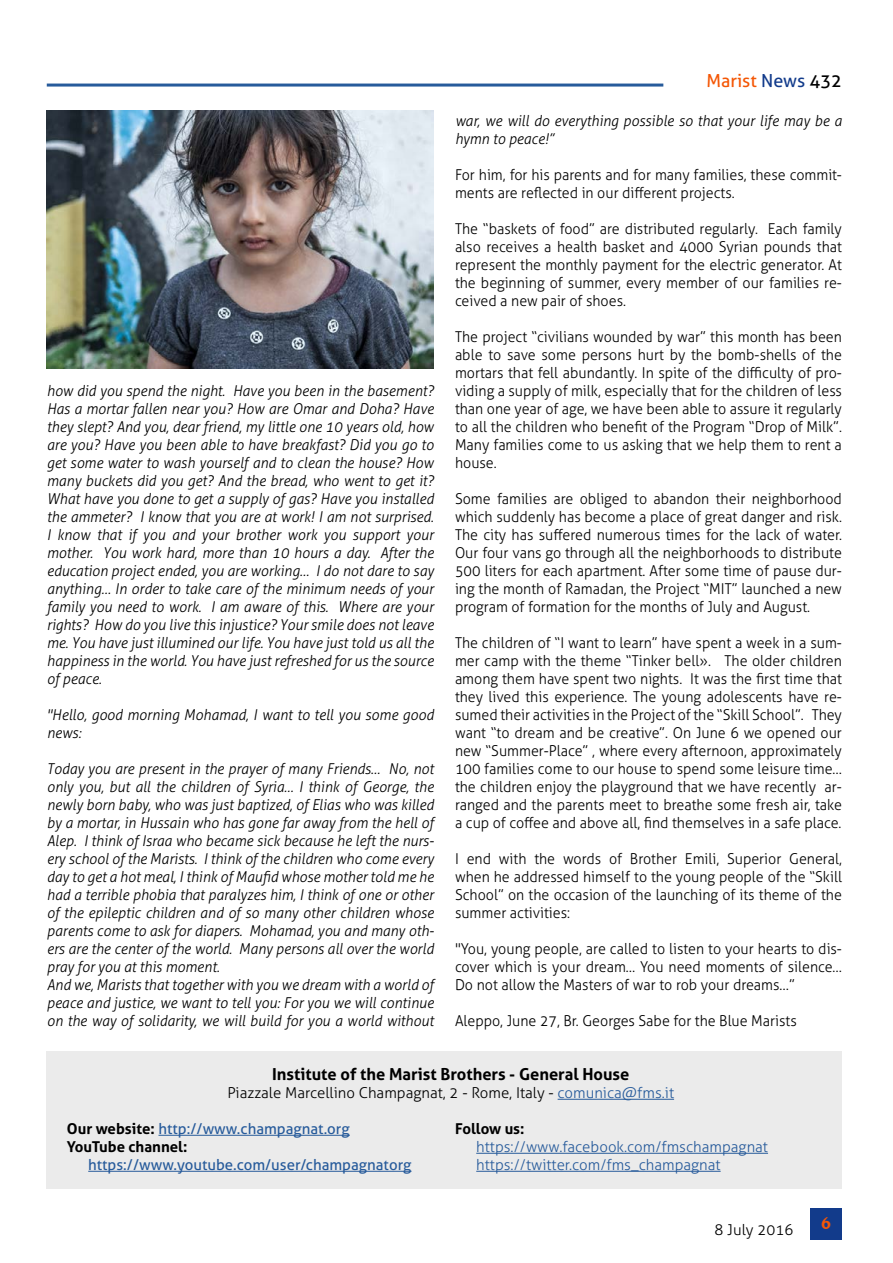
<style>
.page{position:relative;width:893px;height:1263px;background:#fff}
.page>*{position:absolute;margin:0;border:0;box-sizing:border-box;transform-origin:0 0}
.t1{font:18px "Aller";color:#f45706}
.t2{font:700 18px "Novarese IT Cby BT";color:#f45706}
.t3{font:700 16.5px "Aller";color:#000}
.t4{font:300 15px/18px "Aller";color:#000;text-align:justify;scale:.95 1}
.t5{font:italic 300 15px/18px "Aller";color:#000;scale:.95 1}
.t6{font:300 15px/18px "Aller";color:#275b9b}
.t7{font:300 15px "Aller";color:#000}
.t8{font:700 15px/18px "Aller";color:#000}
.t9{font:15px "Aller";color:#275b9b}
.s1{color:#123b8b}
.s2{color:#000}
.s3{color:#275b9b}
.s4{font-weight:400;color:#275b9b}
</style>
<div class="page">
<hr style="left:47px;top:84px;width:616px;height:3px;background:#275b9b">
<div style="left:810px;top:1208px;width:32px;height:31px;background:#123b8b"></div>
<div style="left:47px;top:1051px;width:795px;height:138px;background:#ebebeb"></div>
<hr style="left:558px;top:1099px;width:116px;height:1px;background:#275b9b">
<hr style="left:158px;top:1135px;width:192px;height:1px;background:#275b9b">
<hr style="left:88px;top:1171px;width:323px;height:1px;background:#275b9b">
<hr style="left:476px;top:1153px;width:292px;height:1px;background:#275b9b">
<hr style="left:476px;top:1171px;width:245px;height:1px;background:#275b9b">
<img style="left:47px;top:111px;width:387px;height:257px">
<p class="t5" style="left:47px;top:382px;width:409px;text-align:justify">how did you spend the night. Have you been in the basement?<br>Has a mortar fallen near you? How are Omar and Doha? Have they slept? And you, dear friend, my little one 10 years old, how are you? Have you been able to have breakfast? Did you go to get some water to wash yourself and to clean the house? How many buckets did you get? And the bread, who went to get it?<br>What have you done to get a supply of gas? Have you installed the ammeter? I know that you are at work! I am not surprised.<br>I know that if you and your brother work you support your mother. You work hard, more than 10 hours a day. After the education project ended, you are working… I do not dare to say anything… In order to take care of the minimum needs of your family you need to work. I am aware of this. Where are your rights? How do you live this injustice? Your smile does not leave me. You have just illumined our life. You have just told us all the happiness in the world. You have just refreshed for us the source of peace.</p>
<p class="t5" style="left:47px;top:706px;width:409px">"Hello, good morning Mohamad, I want to tell you some good news:</p>
<p class="t5" style="left:47px;top:760px;width:409px">Today you are present in the prayer of many Friends… No, not only you, but all the children of Syria… I think of George, the newly born baby, who was just baptized, of Elias who was killed by a mortar, in Hussain who has gone far away from the hell of Alep. I think of Israa who became sick because he left the nurs&shy;ery school of the Marists. I think of the children who come every day to get a hot meal, I think of Maufid whose mother told me he had a terrible phobia that paralyzes him, I think of one or other of the epileptic children and of so many other children whose parents come to ask for diapers. Mohamad, you and many oth&shy;ers are the center of the world. Many persons all over the world pray for you at this moment.<br>And we, Marists that together with you we dream with a world of peace and justice, we want to tell you: For you we will continue on the way of solidarity, we will build for you a world without</p>
<p class="t1" style="left:706px;top:69px;width:137px">Marist <span class="s1">News</span> <span class="s2">432</span></p>
<p class="t5" style="left:455px;top:112px;width:409px">war, we will do everything possible so that your life may be a hymn to peace!”</p>
<p class="t4" style="left:455px;top:166px;width:409px">For him, for his parents and for many families, these commit&shy;ments are reflected in our different projects.</p>
<p class="t4" style="left:455px;top:220px;width:409px">The “baskets of food” are distributed regularly. Each family also receives a health basket and 4000 Syrian pounds that represent the monthly payment for the electric generator. At the beginning of summer, every member of our families re&shy;ceived a new pair of shoes.</p>
<p class="t4" style="left:455px;top:328px;width:409px">The project “civilians wounded by war” this month has been able to save some persons hurt by the bomb-shells of the mortars that fell abundantly. In spite of the difficulty of pro&shy;viding a supply of milk, especially that for the children of less than one year of age, we have been able to assure it regularly to all the children who benefit of the Program “Drop of Milk”.<br>Many families come to us asking that we help them to rent a house.</p>
<p class="t4" style="left:455px;top:490px;width:409px">Some families are obliged to abandon their neighborhood which suddenly has become a place of great danger and risk.<br>The city has suffered numerous times for the lack of water.<br>Our four vans go through all the neighborhoods to distribute 500 liters for each apartment. After some time of pause dur&shy;ing the month of Ramadan, the Project “MIT” launched a new program of formation for the months of July and August.</p>
<p class="t4" style="left:455px;top:634px;width:409px">The children of “I want to learn” have spent a week in a sum&shy;mer camp with the theme “Tinker bell». The older children among them have spent two nights. It was the first time that they lived this experience. The young adolescents have re&shy;sumed their activities in the Project of the “Skill School”. They want “to dream and be creative”. On June 6 we opened our new “Summer-Place” , where every afternoon, approximately 100 families come to our house to spend some leisure time… the children enjoy the playground that we have recently ar&shy;ranged and the parents meet to breathe some fresh air, take a cup of coffee and above all, find themselves in a safe place.</p>
<p class="t4" style="left:455px;top:850px;width:409px">I end with the words of Brother Emili, Superior General, when he addressed himself to the young people of the “Skill School” on the occasion of the launching of its theme of the summer activities:</p>
<p class="t4" style="left:455px;top:940px;width:409px">"You, young people, are called to listen to your hearts to dis&shy;cover which is your dream… You need moments of silence… Do not allow the Masters of war to rob your dreams…”</p>
<p class="t4" style="left:455px;top:1012px;width:361px">Aleppo, June 27, Br. Georges Sabe for the Blue Marists</p>
<p class="t3" style="left:272px;top:1064px;width:359px">Institute of the Marist Brothers - General House</p>
<p class="t7" style="left:227px;top:1084px;width:448px">Piazzale Marcellino Champagnat, 2 - Rome, Italy - <span class="s3">comunica@fms.it</span></p>
<p class="t8" style="left:67px;top:1120px;width:284px">Our website: <span class="s4">http://www.champagnat.org<br></span>YouTube channel:</p>
<p class="t9" style="left:88px;top:1156px;width:325px">https://www.youtube.com/user/champagnatorg</p>
<p class="t8" style="left:455px;top:1120px;width:71px">Follow us:</p>
<p class="t6" style="left:476px;top:1138px;width:293px">https://www.facebook.com/fmschampagnat https://twitter.com/fms_champagnat</p>
<p class="t7" style="left:714px;top:1220px;width:80px">8 July 2016</p>
<p class="t2" style="left:821px;top:1212px;width:12px">6</p>
</div>
